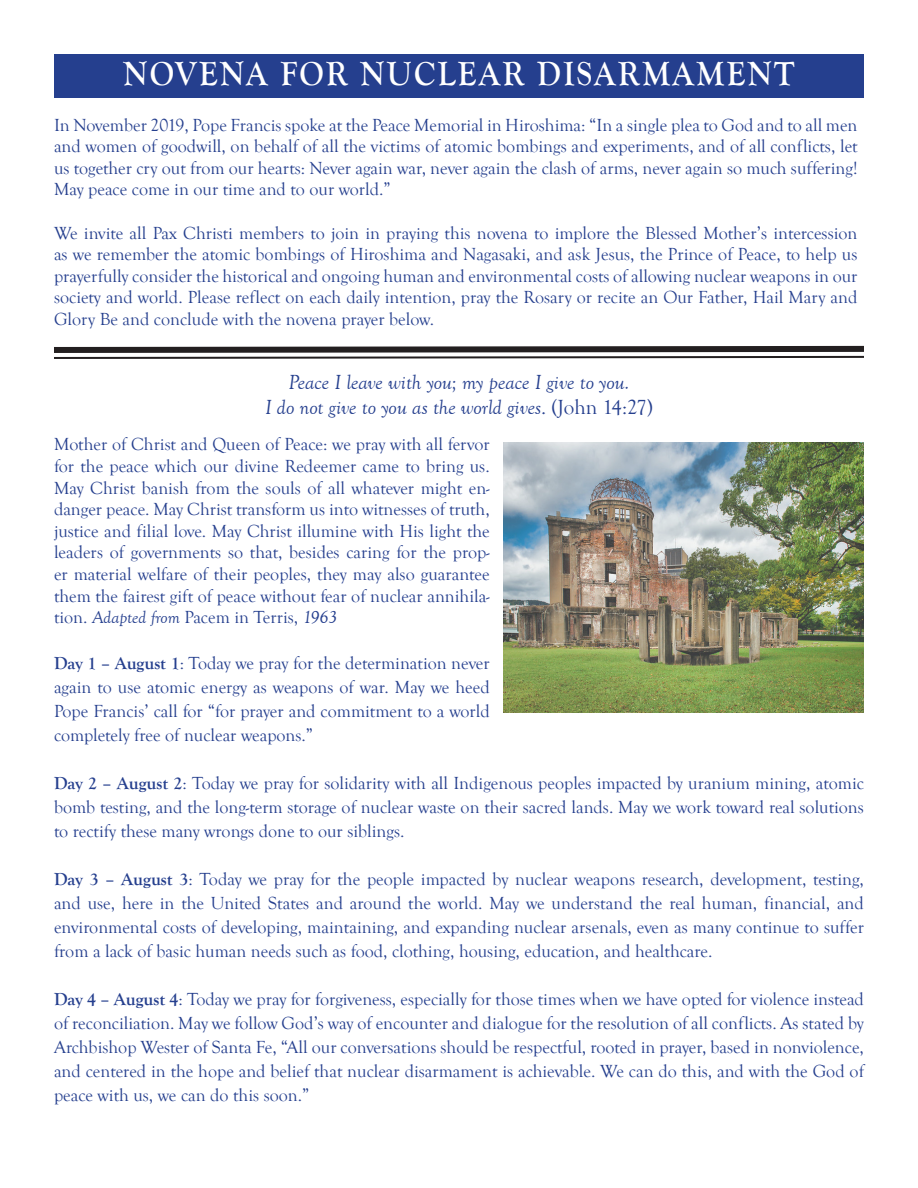
<style>
.page{position:relative;width:918px;height:1188px;background:#fff}
.page>*{position:absolute;margin:0;border:0;box-sizing:border-box;transform-origin:0 0}
.t1{font:700 34.65px "Goudy Old Style T";letter-spacing:.075em;color:#fff;scale:.91 1}
.t2{font:italic 21px "Goudy Old Style T";color:#253f8e}
.t3{font:18px/21.6px "Goudy Old Style T";color:#253f8e;text-align:justify}
.s1{font-style:normal}
.s2{font-style:italic}
.s3{font-weight:700}
</style>
<div class="page">
<img style="left:503px;top:443px;width:361px;height:270px">
<div style="left:54px;top:54px;width:810px;height:43px;background:#253f8e"></div>
<svg style="left:54px;top:345px;width:810px;height:14px"></svg>
<p class="t1" style="left:124px;top:54px;width:739px">NOVENA FOR NUCLEAR DISARMAMENT</p>
<p class="t3" style="left:54px;top:114px;width:805px">In November 2019, Pope Francis spoke at the Peace Memorial in Hiroshima: “In a single plea to God and to all men and women of goodwill, on behalf of all the victims of atomic bombings and experiments, and of all conflicts, let us together cry out from our hearts: Never again war, never again the clash of arms, never again so much suffering!<br>May peace come in our time and to our world.”</p>
<p class="t3" style="left:54px;top:222px;width:805px">We invite all Pax Christi members to join in praying this novena to implore the Blessed Mother’s intercession as we remember the atomic bombings of Hiroshima and Nagasaki, and ask Jesus, the Prince of Peace, to help us prayerfully consider the historical and ongoing human and environmental costs of allowing nuclear weapons in our society and world. Please reflect on each daily intention, pray the Rosary or recite an Our Father, Hail Mary and Glory Be and conclude with the novena prayer below.</p>
<p class="t2" style="left:288px;top:371px;width:343px">Peace I leave with you; my peace I give to you.</p>
<p class="t2" style="left:265px;top:396px;width:389px">I do not give to you as the world gives<span class="s1">. (John 14:27)</span></p>
<p class="t3" style="left:54px;top:434px;width:437px">Mother of Christ and Queen of Peace: we pray with all fervor for the peace which our divine Redeemer came to bring us.<br>May Christ banish from the souls of all whatever might en&shy;danger peace. May Christ transform us into witnesses of truth, justice and filial love. May Christ illumine with His light the leaders of governments so that, besides caring for the prop&shy;er material welfare of their peoples, they may also guarantee them the fairest gift of peace without fear of nuclear annihila&shy;tion. <span class="s2">Adapted from</span> Pacem in Terris, <span class="s2">1963</span></p>
<p class="t3" style="left:54px;top:651px;width:437px;line-height:24px"><span class="s3">Day 1 – August 1</span>: Today we pray for the determination never again to use atomic energy as weapons of war. May we heed Pope Francis’ call for “for prayer and commitment to a world completely free of nuclear weapons.”</p>
<p class="t3" style="left:54px;top:771px;width:811px;line-height:24px"><span class="s3">Day 2 – August 2</span>: Today we pray for solidarity with all Indigenous peoples impacted by uranium mining, atomic bomb testing, and the long-term storage of nuclear waste on their sacred lands. May we work toward real solutions to rectify these many wrongs done to our siblings.</p>
<p class="t3" style="left:54px;top:867px;width:812px;line-height:24px"><span class="s3">Day 3 – August 3</span>: Today we pray for the people impacted by nuclear weapons research, development, testing, and use, here in the United States and around the world. May we understand the real human, financial, and environmental costs of developing, maintaining, and expanding nuclear arsenals, even as many continue to suffer from a lack of basic human needs such as food, clothing, housing, education, and healthcare.</p>
<p class="t3" style="left:54px;top:987px;width:812px;line-height:24px"><span class="s3">Day 4 – August 4</span>: Today we pray for forgiveness, especially for those times when we have opted for violence instead of reconciliation. May we follow God’s way of encounter and dialogue for the resolution of all conflicts. As stated by Archbishop Wester of Santa Fe, “All our conversations should be respectful, rooted in prayer, based in nonviolence, and centered in the hope and belief that nuclear disarmament is achievable. We can do this, and with the God of peace with us, we can do this soon.”</p>
</div>
